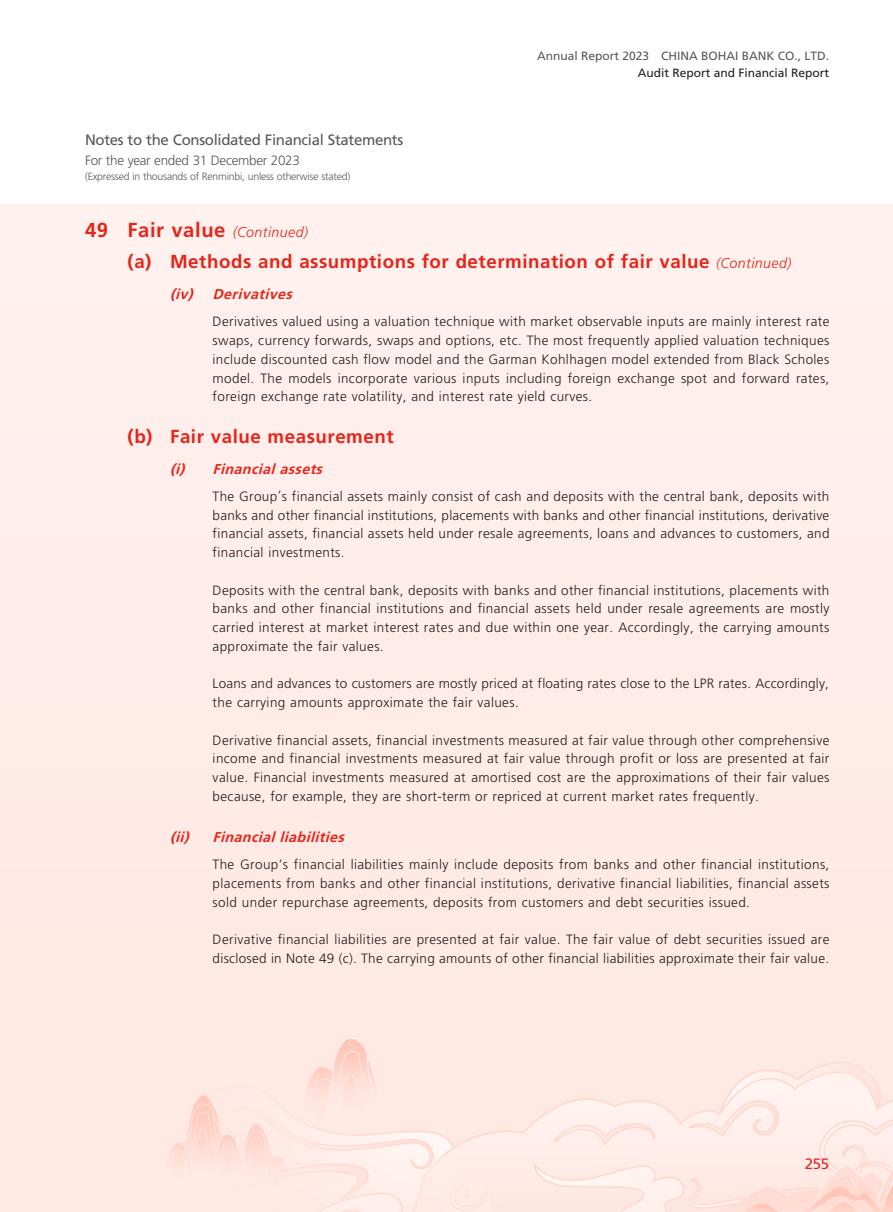
<style>
.page{position:relative;width:893px;height:1212px;background:#fff}
.page>*{position:absolute;margin:0;border:0;box-sizing:border-box;transform-origin:0 0}
.t1{font:700 20.25px "Frutiger LT Std";letter-spacing:.03em;color:#e72419}
.t2{font:700 18.75px "Frutiger LT Std";letter-spacing:.03em;color:#e72419}
.t3{font:15px "Frutiger LT Std";letter-spacing:-.02em;color:#57585a}
.t4{font:15px "Frutiger LT Std";color:#e72419}
.t5{font:italic 700 14.25px "Frutiger LT Std";color:#e72419}
.t6{font:300 13.5px/18.8px "Frutiger LT Std";letter-spacing:.03em;color:#231f20;text-align:justify}
.t7{font:300 13.5px "Frutiger LT Std";letter-spacing:-.02em;color:#57585a}
.t8{font:12px "Frutiger LT Std";color:#57585a}
.t9{font:12px "Frutiger LT Std";color:#231f20}
.t10{font:300 10.5px "Frutiger LT Std";letter-spacing:-.02em;color:#57585a}
.s1{font-weight:300;font-style:italic;font-size:14.25px}
</style>
<div class="page">
<div style="left:0;top:204px;width:893px;height:1008px;background:#ffece8"></div>
<p class="t8" style="left:537px;top:48px;width:294px">Annual Report 2023 CHINA BOHAI BANK CO., LTD.</p>
<p class="t9" style="left:638px;top:65px;width:193px">Audit Report and Financial Report</p>
<p class="t3" style="left:85px;top:131px;width:320px">Notes to the Consolidated Financial Statements</p>
<p class="t7" style="left:85px;top:153px;width:216px">For the year ended 31 December 2023</p>
<p class="t10" style="left:85px;top:170px;width:267px">(Expressed in thousands of Renminbi, unless otherwise stated)</p>
<h1 class="t1" style="left:85px;top:218px;width:225px">49 Fair value <span class="s1">(Continued)</span></h1>
<h2 class="t2" style="left:128px;top:251px;width:665px">(a) Methods and assumptions for determination of fair value <span class="s1">(Continued)</span></h2>
<p class="t5" style="left:170px;top:286px;width:128px">(iv) Derivatives</p>
<p class="t6" style="left:213px;top:312px;width:618px">Derivatives valued using a valuation technique with market observable inputs are mainly interest rate swaps, currency forwards, swaps and options, etc. The most frequently applied valuation techniques include discounted cash flow model and the Garman Kohlhagen model extended from Black Scholes model. The models incorporate various inputs including foreign exchange spot and forward rates, foreign exchange rate volatility, and interest rate yield curves.</p>
<h2 class="t2" style="left:128px;top:425px;width:268px">(b) Fair value measurement</h2>
<p class="t5" style="left:170px;top:460px;width:158px">(i) Financialassets</p>
<p class="t6" style="left:213px;top:487px;width:618px">The Group’s financial assets mainly consist of cash and deposits with the central bank, deposits with banks and other financial institutions, placements with banks and other financial institutions, derivative financial assets, financial assets held under resale agreements, loans and advances to customers, and financial investments.</p>
<p class="t6" style="left:213px;top:581px;width:618px">Deposits with the central bank, deposits with banks and other financial institutions, placements with banks and other financial institutions and financial assets held under resale agreements are mostly carried interest at market interest rates and due within one year. Accordingly, the carrying amounts approximate the fair values.</p>
<p class="t6" style="left:213px;top:675px;width:618px">Loans and advances to customers are mostly priced at floating rates close to the LPR rates. Accordingly, the carrying amounts approximate the fair values.</p>
<p class="t6" style="left:213px;top:731px;width:618px">Derivative financial assets, financial investments measured at fair value through other comprehensive income and financial investments measured at fair value through profit or loss are presented at fair value. Financial investments measured at amortised cost are the approximations of their fair values because, for example, they are short-term or repriced at current market rates frequently.</p>
<p class="t5" style="left:170px;top:829px;width:25px">(ii)</p>
<p class="t5" style="left:213px;top:829px;width:137px">Financialliabilities</p>
<p class="t6" style="left:213px;top:855px;width:618px">The Group’s financial liabilities mainly include deposits from banks and other financial institutions, placements from banks and other financial institutions, derivative financial liabilities, financial assets sold under repurchase agreements, deposits from customers and debt securities issued.</p>
<p class="t6" style="left:213px;top:931px;width:618px">Derivative financial liabilities are presented at fair value. The fair value of debt securities issued are disclosed in Note 49 (c). The carrying amounts of other financial liabilities approximate their fair value.</p>
<p class="t4" style="left:805px;top:1155px;width:26px">255</p>
</div>
